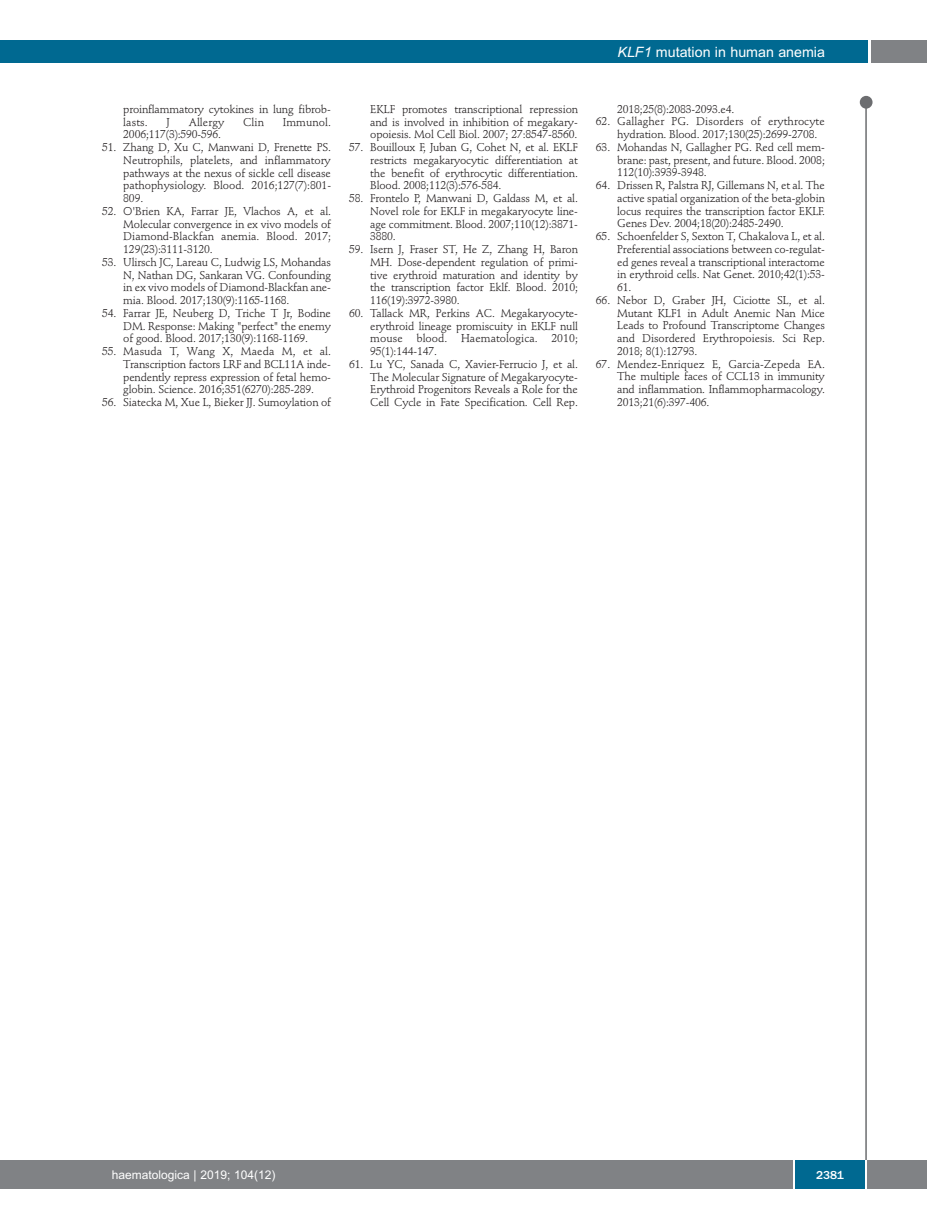
<style>
.page{position:relative;width:927px;height:1225px;background:#fff}
.page>*{position:absolute;margin:0;border:0;box-sizing:border-box;transform-origin:0 0}
.t1{font:14.25px "Arial";color:#fff}
.t2{font:12px "Arial";color:#fff}
.t3{font:500 12px "Franklin Gothic";color:#fff}
.t4{font:11.25px/12.8px "Stempel Schneidler";letter-spacing:-.015em;color:#231f20;text-align:justify}
.t5{font:11.25px/12.8px "Stempel Schneidler";letter-spacing:.005em;color:#231f20}
.s1{font-style:italic}
</style>
<div class="page">
<div style="left:860px;top:96px;width:12px;height:13px;background:#6c6d70;border-radius:50%"></div>
<hr style="left:865px;top:98px;width:2px;height:1062px;background:#6c6d70">
<div style="left:871px;top:40px;width:56px;height:22px;background:#808285"></div>
<div style="left:18px;top:40px;width:849px;height:22px;background:#006991"></div>
<div style="left:17px;top:1160px;width:910px;height:28px;background:#808285"></div>
<div style="left:795px;top:1160px;width:70px;height:28px;background:#006991"></div>
<hr style="left:793px;top:1160px;width:2px;height:28px;background:#fff">
<hr style="left:865px;top:1160px;width:2px;height:28px;background:#fff">
<div style="left:0;top:40px;width:19px;height:22px;background:#006991"></div>
<div style="left:0;top:1160px;width:18px;height:28px;background:#808285"></div>
<p class="t1" style="left:617px;top:44px;width:209px"><span class="s1">KLF1</span> mutation in human anemia</p>
<p class="t4" style="left:123px;top:104px;width:209px">proinflammatory cytokines in lung fibrob&shy;lasts.</p>
<p class="t4" style="left:167px;top:116px;width:5px">J</p>
<p class="t5" style="left:189px;top:116px;width:37px">Allergy</p>
<p class="t4" style="left:243px;top:116px;width:22px">Clin</p>
<p class="t5" style="left:283px;top:116px;width:50px">Immunol.</p>
<p class="t4" style="left:123px;top:129px;width:99px">2006;117(3):590-596.</p>
<p class="t4" style="left:123px;top:142px;width:209px;text-indent:-21px">51. Zhang D, Xu C, Manwani D, Frenette PS.<br>Neutrophils, platelets, and inflammatory pathways at the nexus of sickle cell disease pathophysiology. Blood. 2016;127(7):801- 809.</p>
<p class="t4" style="left:123px;top:206px;width:209px;text-indent:-21px">52. O'Brien KA, Farrar JE, Vlachos A, et al.<br>Molecular convergence in ex vivo models of Diamond-Blackfan anemia. Blood. 2017; 129(23):3111-3120.</p>
<p class="t4" style="left:123px;top:257px;width:209px;text-indent:-21px">53. Ulirsch JC, Lareau C, Ludwig LS, Mohandas N, Nathan DG, Sankaran VG. Confounding in ex vivo models of Diamond-Blackfan ane&shy;mia. Blood. 2017;130(9):1165-1168.</p>
<p class="t4" style="left:123px;top:308px;width:209px;text-indent:-21px">54. Farrar JE, Neuberg D, Triche T Jr, Bodine DM. Response: Making "perfect" the enemy of good. Blood. 2017;130(9):1168-1169.</p>
<p class="t4" style="left:123px;top:346px;width:209px;text-indent:-21px">55. Masuda T, Wang X, Maeda M, et al.<br>Transcription factors LRF and BCL11A inde&shy;pendently repress expression of fetal hemo&shy;globin. Science. 2016;351(6270):285-289.</p>
<p class="t4" style="left:102px;top:397px;width:230px">56. Siatecka M, Xue L, Bieker JJ. Sumoylation of</p>
<p class="t4" style="left:370px;top:104px;width:209px">EKLF promotes transcriptional repression and is involved in inhibition of megakary&shy;opoiesis. Mol Cell Biol. 2007; 27:8547-8560.</p>
<p class="t4" style="left:370px;top:142px;width:209px;text-indent:-21px">57. Bouilloux F, Juban G, Cohet N, et al. EKLF restricts megakaryocytic differentiation at the benefit of erythrocytic differentiation.<br>Blood. 2008;112(3):576-584.</p>
<p class="t4" style="left:370px;top:193px;width:209px;text-indent:-21px">58. Frontelo P, Manwani D, Galdass M, et al.<br>Novel role for EKLF in megakaryocyte line&shy;age commitment. Blood. 2007;110(12):3871- 3880.</p>
<p class="t4" style="left:370px;top:244px;width:209px;text-indent:-21px">59. Isern J, Fraser ST, He Z, Zhang H, Baron MH. Dose-dependent regulation of primi&shy;tive erythroid maturation and identity by the transcription factor Eklf. Blood. 2010; 116(19):3972-3980.</p>
<p class="t4" style="left:370px;top:308px;width:209px;text-indent:-21px">60. Tallack MR, Perkins AC. Megakaryocyte&shy;erythroid lineage promiscuity in EKLF null mouse blood. Haematologica. 2010; 95(1):144-147.</p>
<p class="t4" style="left:370px;top:359px;width:209px;text-indent:-21px">61. Lu YC, Sanada C, Xavier-Ferrucio J, et al.<br>The Molecular Signature of Megakaryocyte-Erythroid Progenitors Reveals a Role for the Cell Cycle in Fate Specification. Cell Rep.</p>
<p class="t4" style="left:617px;top:104px;width:119px">2018;25(8):2083-2093.e4.</p>
<p class="t5" style="left:617px;top:116px;width:209px;text-indent:-21px">62. Gallagher PG. Disorders of erythrocyte hydration. Blood. 2017;130(25):2699-2708.</p>
<p class="t4" style="left:617px;top:142px;width:209px;text-indent:-21px">63. Mohandas N, Gallagher PG. Red cell mem&shy;brane: past, present, and future. Blood. 2008; 112(10):3939-3948.</p>
<p class="t4" style="left:617px;top:180px;width:209px;text-indent:-21px">64. Drissen R, Palstra RJ, Gillemans N, et al. The active spatial organization of the beta-globin locus requires the transcription factor EKLF.<br>Genes Dev. 2004;18(20):2485-2490.</p>
<p class="t4" style="left:617px;top:231px;width:209px;text-indent:-21px">65. Schoenfelder S, Sexton T, Chakalova L, et al.<br>Preferential associations between co-regulat&shy;ed genes reveal a transcriptional interactome in erythroid cells. Nat Genet. 2010;42(1):53- 61.</p>
<p class="t4" style="left:617px;top:295px;width:209px;text-indent:-21px">66. Nebor D, Graber JH, Ciciotte SL, et al.<br>Mutant KLF1 in Adult Anemic Nan Mice Leads to Profound Transcriptome Changes and Disordered Erythropoiesis. Sci Rep.<br>2018; 8(1):12793.</p>
<p class="t4" style="left:617px;top:358px;width:209px;text-indent:-21px">67. Mendez-Enriquez E, Garcia-Zepeda EA.<br>The multiple faces of CCL13 in immunity and inflammation. Inflammopharmacology.<br>2013;21(6):397-406.</p>
<p class="t2" style="left:112px;top:1167px;width:165px">haematologica | 2019; 104(12)</p>
<p class="t3" style="left:816px;top:1167px;width:29px">2381</p>
</div>
